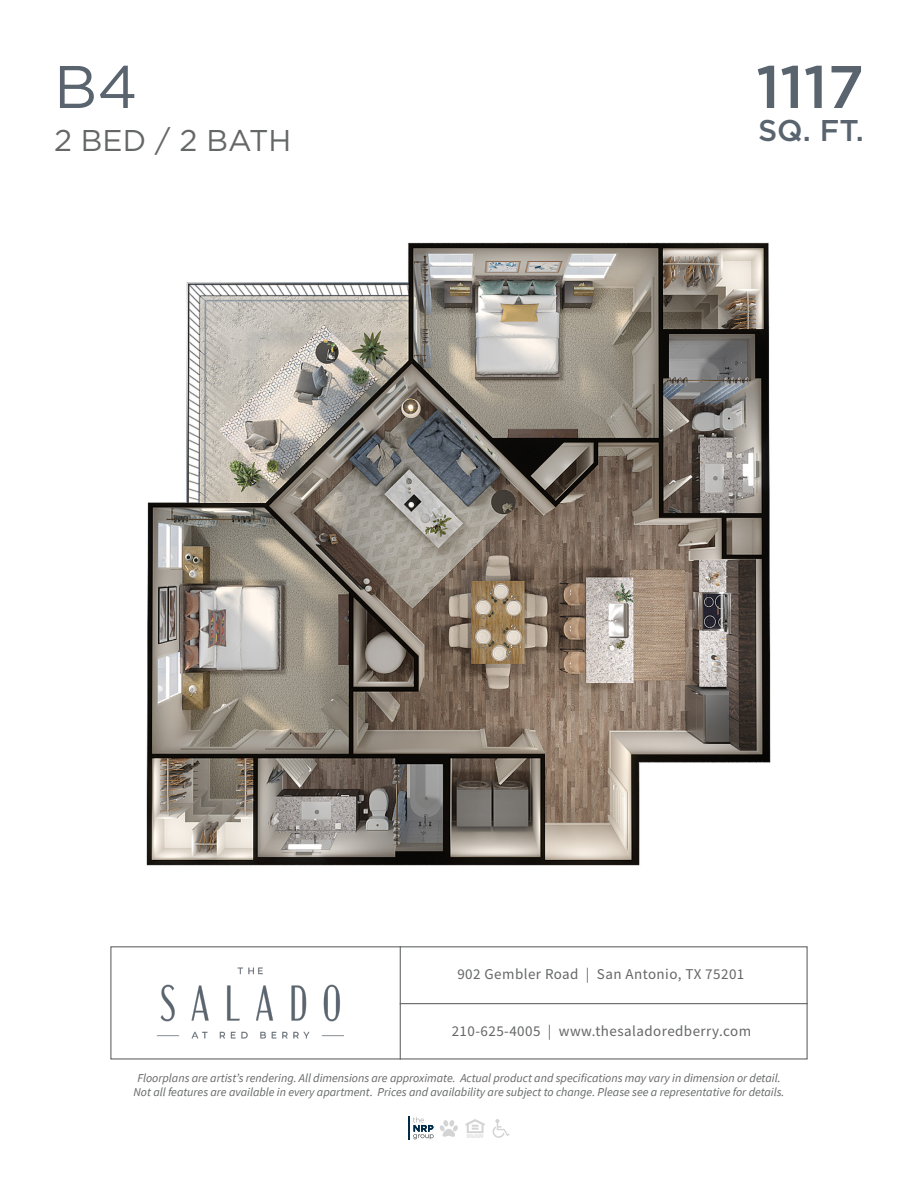
<style>
.page{position:relative;width:918px;height:1188px;background:#fff}
.page>*{position:absolute;margin:0;border:0;box-sizing:border-box;transform-origin:0 0}
.Sq_Ft_-_NUMBER{font:500 60px "Gotham HTF";color:#59646f}
.NAME_Sans_Serif{font:60px "Gotham HTF";color:#59646f}
.Floorplan_Details{font:30px "Gotham HTF";color:#656666}
.Sq_Ft-_Text{font:500 30px "Gotham HTF";color:#59646f}
.t1{font:15px "Source Sans Pro";letter-spacing:.03em;color:#656666}
.t2{font:italic 12px/14.4px "Source Sans Pro";color:#656666;text-align:center}
</style>
<div class="page">
<div style="left:110px;top:946px;width:698px;height:114px;border:1px solid #656666"></div>
<hr style="left:400px;top:946px;width:1px;height:114px;background:#656666">
<hr style="left:400px;top:1003px;width:408px;height:1px;background:#656666">
<img style="left:157px;top:967px;width:186px;height:72px">
<svg style="left:465px;top:1119px;width:20px;height:19px"></svg>
<svg style="left:493px;top:1119px;width:17px;height:19px"></svg>
<svg style="left:440px;top:1120px;width:18px;height:17px"></svg>
<hr style="left:408px;top:1117px;width:2px;height:23px;background:#002b49">
<svg style="left:413px;top:1117px;width:20px;height:22px"></svg>
<img style="left:146px;top:242px;width:625px;height:624px">
<p class="NAME_Sans_Serif" style="left:54px;top:54px;width:85px">B4</p>
<p class="Sq_Ft_-_NUMBER" style="left:756px;top:53px;width:109px">1117</p>
<p class="Sq_Ft-_Text" style="left:758px;top:114px;width:107px">SQ. FT.</p>
<p class="Floorplan_Details" style="left:54px;top:123px;width:239px">2 BED / 2 BATH</p>
<p class="t1" style="left:457px;top:965px;width:288px">902 Gembler Road | San Antonio, TX 75201</p>
<p class="t1" style="left:452px;top:1021px;width:301px">210-625-4005 | www.thesaladoredberry.com</p>
<p class="t2" style="left:134px;top:1071px;width:652px">Floorplans are artist’s rendering. All dimensions are approximate. Actual product and specifications may vary in dimension or detail.<br>Not all features are available in every apartment. Prices and availability are subject to change. Please see a representative for details.</p>
</div>
